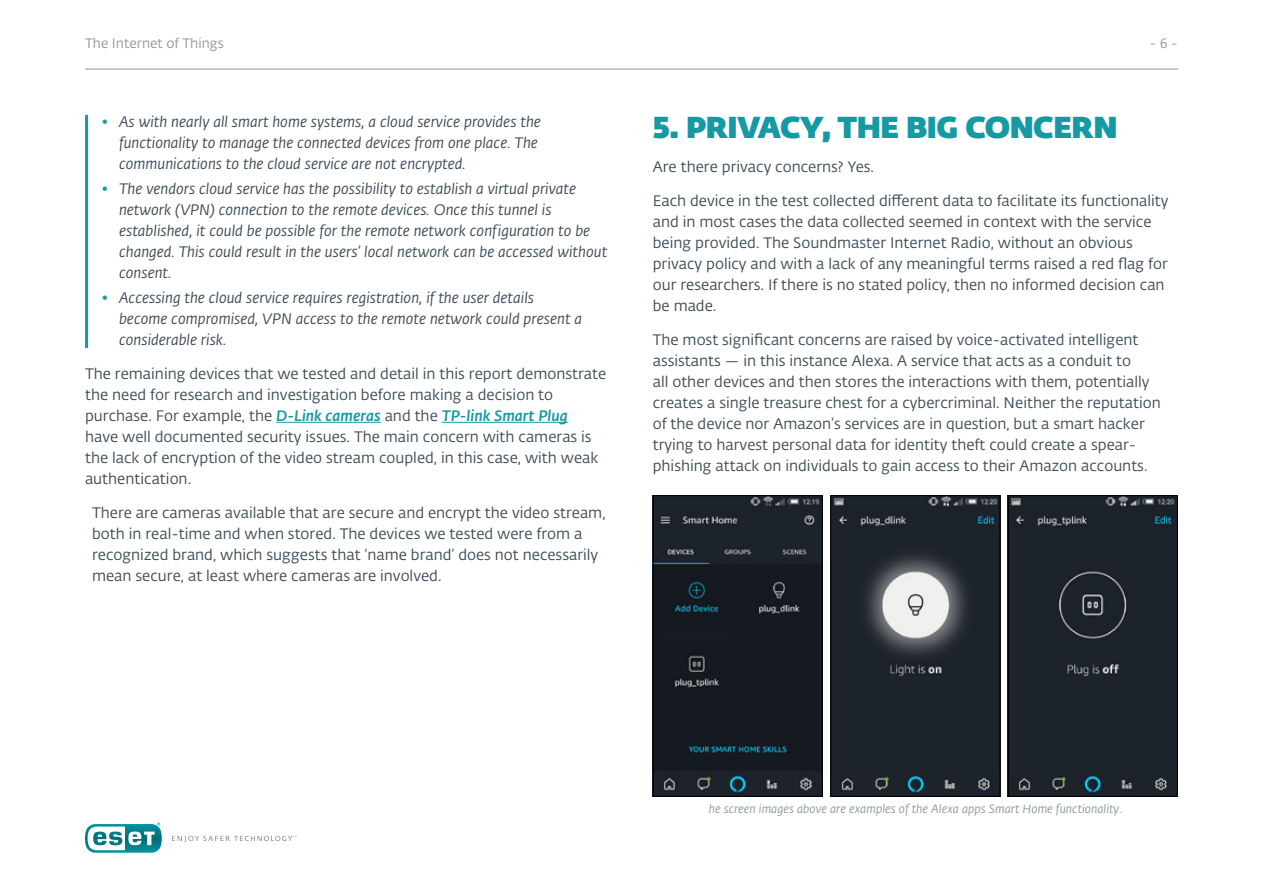
<style>
.page{position:relative;width:1263px;height:893px;background:#fff}
.page>*{position:absolute;margin:0;border:0;box-sizing:border-box;transform-origin:0 0}
.Bullets{font:800 30px "Fedra Sans Dis Std";color:#1799a4}
.Bullets-2{font:15px/21px "Fedra Sans Alt Pro Book LF";color:#3d4a56}
.t1{font:15px/21px "Fedra Sans Alt Pro Book Italic LF";color:#3d4a56}
.t2{font:13.5px "Fedra Sans Alt Pro Book LF";color:#939598}
.t3{font:12px "Fedra Sans Alt Pro Book Italic LF";color:#8d98a1}
.s1{font-family:"Fedra Sans Alt Pro Med LF";color:#1799a4}
.s2{font-family:"Fedra Sans Alt Pro Med Italic LF";color:#1799a4}
</style>
<div class="page">
<hr style="left:85px;top:69px;width:1093px;height:1px;background:#939598">
<svg style="left:172px;top:836px;width:124px;height:6px"></svg>
<svg style="left:85px;top:822px;width:77px;height:31px"></svg>
<hr style="left:276px;top:422px;width:105px;height:1px;background:#1799a4">
<hr style="left:442px;top:422px;width:126px;height:1px;background:#1799a4">
<hr style="left:85px;top:115px;width:3px;height:233px;background:#1799a4">
<img style="left:832px;top:497px;width:166px;height:298px">
<div style="left:830px;top:495px;width:170px;height:302px;border:1px solid #000208"></div>
<img style="left:655px;top:497px;width:166px;height:298px">
<div style="left:653px;top:495px;width:170px;height:302px;border:1px solid #000208"></div>
<div style="left:1010px;top:497px;width:166px;height:298px;background:#1c232b"></div>
<div style="left:1008px;top:495px;width:170px;height:302px;border:1px solid #000208"></div>
<p class="t2" style="left:85px;top:34px;width:140px">The Internet of Things</p>
<p class="t2" style="left:1150px;top:34px;width:30px">- 6 -</p>
<p class="t1" style="left:119px;top:110px;width:423px;text-indent:-17px"><span class="s1">•</span> As with nearly all smart home systems, a cloud service provides the functionality to manage the connected devices from one place. The communications to the cloud service are not encrypted.</p>
<p class="t1" style="left:119px;top:178px;width:490px;text-indent:-17px"><span class="s1">•</span> The vendors cloud service has the possibility to establish a virtual private network (VPN) connection to the remote devices. Once this tunnel is established, it could be possible for the remote network configuration to be changed. This could result in the users’ local network can be accessed without consent.</p>
<p class="t1" style="left:119px;top:287px;width:464px;text-indent:-17px"><span class="s1">•</span> Accessing the cloud service requires registration, if the user details become compromised, VPN access to the remote network could present a considerable risk.</p>
<p class="Bullets-2" style="left:85px;top:363px;width:523px">The remaining devices that we tested and detail in this report demonstrate the need for research and investigation before making a decision to purchase. For example, the <span class="s2">D-Link cameras</span> and the <span class="s2">TP-link Smart Plug<br></span>have well documented security issues. The main concern with cameras is the lack of encryption of the video stream coupled, in this case, with weak authentication.</p>
<p class="Bullets-2" style="left:92px;top:501px;width:515px">There are cameras available that are secure and encrypt the video stream, both in real-time and when stored. The devices we tested were from a recognized brand, which suggests that ‘name brand’ does not necessarily mean secure, at least where cameras are involved.</p>
<p class="Bullets" style="left:653px;top:103px;width:466px">5. PRIVACY, THE BIG CONCERN</p>
<p class="Bullets-2" style="left:653px;top:156px;width:223px">Are there privacy concerns? Yes.</p>
<p class="Bullets-2" style="left:653px;top:189px;width:517px">Each device in the test collected different data to facilitate its functionality and in most cases the data collected seemed in context with the service being provided. The Soundmaster Internet Radio, without an obvious privacy policy and with a lack of any meaningful terms raised a red flag for our researchers. If there is no stated policy, then no informed decision can be made.</p>
<p class="Bullets-2" style="left:653px;top:328px;width:510px">The most significant concerns are raised by voice-activated intelligent assistants — in this instance Alexa. A service that acts as a conduit to<br>all other devices and then stores the interactions with them, potentially creates a single treasure chest for a cybercriminal. Neither the reputation of the device nor Amazon’s services are in question, but a smart hacker trying to harvest personal data for identity theft could create a spear&shy;phishing attack on individuals to gain access to their Amazon accounts.</p>
<p class="t3" style="left:709px;top:800px;width:415px">he screen images above are examples of the Alexa apps Smart Home functionality.</p>
</div>
